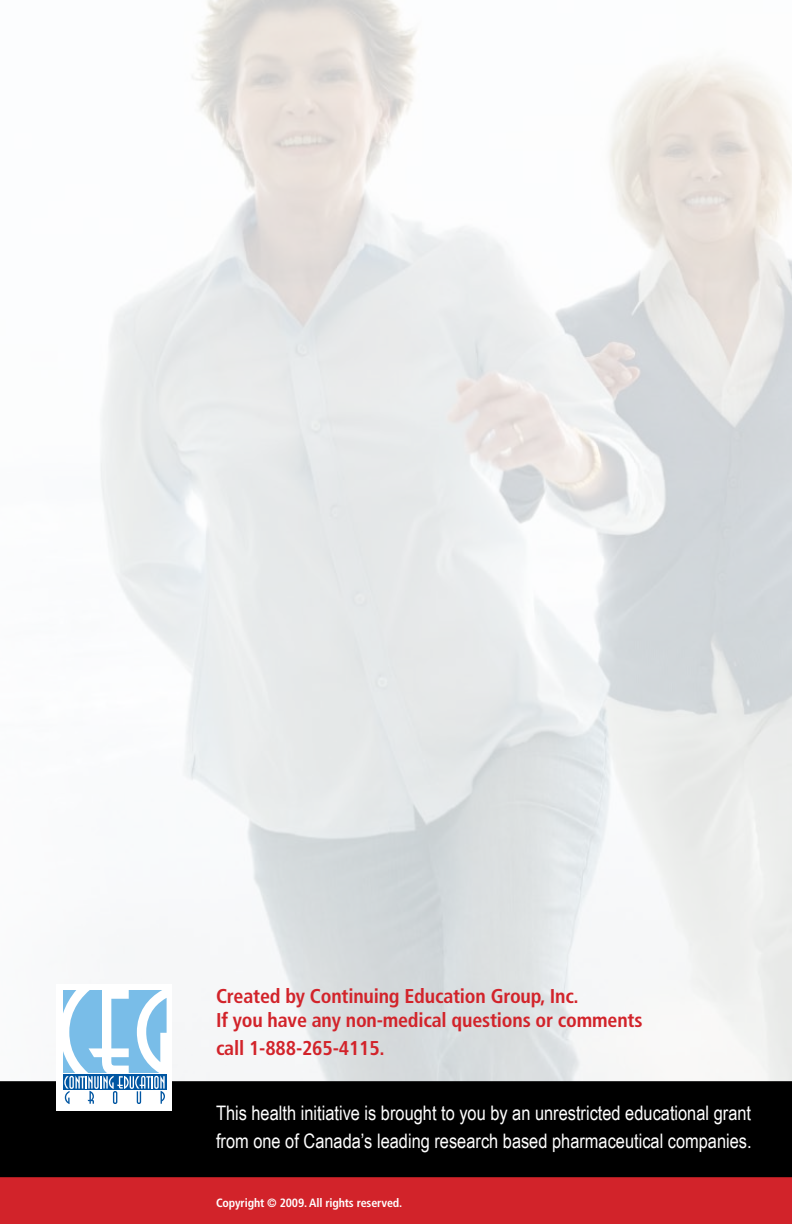
<style>
.page{position:relative;width:792px;height:1224px;background:#fff}
.page>*{position:absolute;margin:0;border:0;box-sizing:border-box;transform-origin:0 0}
.t1{font:20px/28.8px "Arial Narrow";color:#fff}
.t2{font:700 condensed 20px/24px "Frutiger";letter-spacing:-.01em;color:#d2232a}
.t3{font:700 condensed 12px "Frutiger";letter-spacing:-.01em;color:#fff}
</style>
<div class="page">
<div style="left:0;top:1081px;width:792px;height:96px;background:#000"></div>
<div style="left:0;top:1177px;width:792px;height:47px;background:#d2232a"></div>
<div style="left:56px;top:984px;width:116px;height:126px;background:#fff"></div>
<svg style="left:63px;top:990px;width:104px;height:114px"></svg>
<p class="t2" style="left:216px;top:984px;width:428px">Created by Continuing Education Group, Inc.<br>If you have any non-medical questions or comments</p>
<p class="t2" style="left:216px;top:1037px;width:170px">call 1-888-265-4115.</p>
<p class="t1" style="left:216px;top:1097px;width:537px">This health initiative is brought to you by an unrestricted educational grant from one of Canada’s leading research based pharmaceutical companies.</p>
<p class="t3" style="left:216px;top:1195px;width:188px">Copyright © 2009. All rights reserved.</p>
</div>
